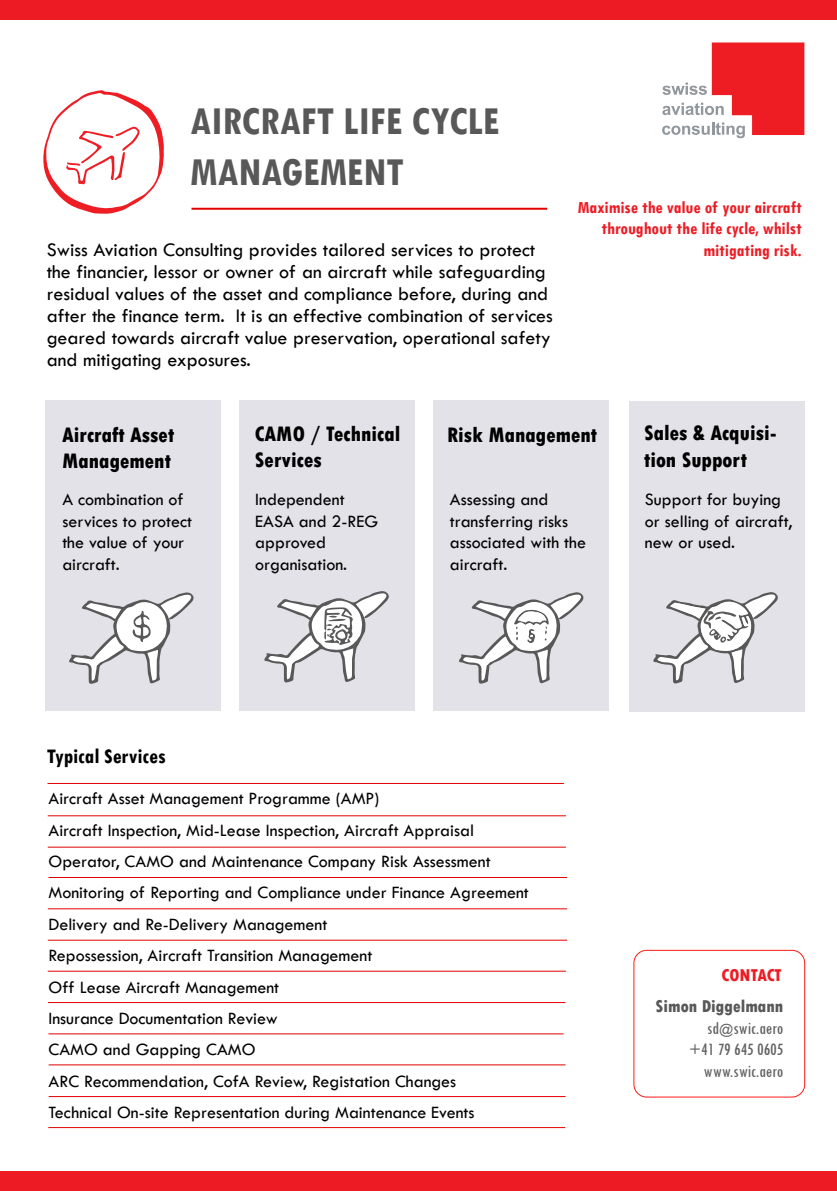
<style>
.page{position:relative;width:837px;height:1191px;background:#fff}
.page>*{position:absolute;margin:0;border:0;box-sizing:border-box;transform-origin:0 0}
.t1{font:700 condensed 42px/50.4px "Tw Cen";color:#585859}
.t2{font:800 condensed 22px/26.4px "Tw Cen";color:#000}
.t3{font:700 condensed 22px "Tw Cen";color:#000}
.t4{font:20px/22px "Tw Cen";color:#000}
.t5{font:18px/21.6px "Tw Cen";color:#000}
.t6{font:700 condensed 18px/21.6px "Tw Cen";color:#ed1c24;text-align:right}
.t7{font:condensed 18px/21.6px "Tw Cen";color:#626262;text-align:right}
.t8{font:800 condensed 18px "Tw Cen";color:#ed1c24}
.s1{font-weight:800;color:#585859}
.s2{font-size:14px}
</style>
<div class="page">
<div style="left:433px;top:401px;width:176px;height:310px;background:#e2e2e8"></div>
<div style="left:629px;top:401px;width:175px;height:310px;background:#e2e2e8"></div>
<div style="left:45px;top:401px;width:176px;height:310px;background:#e2e2e8"></div>
<div style="left:239px;top:401px;width:176px;height:310px;background:#e2e2e8"></div>
<svg style="left:653px;top:592px;width:125px;height:92px"></svg>
<svg style="left:264px;top:591px;width:125px;height:92px"></svg>
<svg style="left:459px;top:592px;width:125px;height:92px"></svg>
<svg style="left:69px;top:592px;width:125px;height:92px"></svg>
<hr style="left:191px;top:208px;width:356px;height:2px;background:#e10000">
<svg style="left:662px;top:42px;width:142px;height:96px"></svg>
<div style="left:0;top:1171px;width:836px;height:20px;background:#ed1c24"></div>
<div style="left:633px;top:950px;width:171px;height:147px;border:1px solid #fc1b15;border-radius:13px"></div>
<svg style="left:43px;top:90px;width:121px;height:124px"></svg>
<div style="left:0;top:0;width:836px;height:19px;background:#ed1c24"></div>
<hr style="left:48px;top:815px;width:517px;height:1px;background:#e10000">
<hr style="left:47px;top:783px;width:516px;height:1px;background:#e10000">
<hr style="left:48px;top:846px;width:517px;height:1px;background:#e10000">
<hr style="left:48px;top:877px;width:519px;height:1px;background:#e10000">
<hr style="left:48px;top:908px;width:519px;height:1px;background:#e10000">
<hr style="left:48px;top:939px;width:519px;height:1px;background:#e10000">
<hr style="left:48px;top:970px;width:517px;height:1px;background:#e10000">
<hr style="left:48px;top:1002px;width:517px;height:1px;background:#e10000">
<hr style="left:48px;top:1033px;width:515px;height:1px;background:#e10000">
<hr style="left:49px;top:1064px;width:516px;height:1px;background:#e10000">
<hr style="left:49px;top:1096px;width:516px;height:1px;background:#e10000">
<hr style="left:48px;top:1127px;width:517px;height:1px;background:#e10000">
<h1 class="t1" style="left:190px;top:95px;width:311px">AIRCRAFT LIFE CYCLE<br>MANAGEMENT</h1>
<p class="t4" style="left:47px;top:238px;width:507px">Swiss Aviation Consulting provides tailored services to protect the financier, lessor or owner of an aircraft while safeguarding residual values of the asset and compliance before, during and after the finance term. It is an effective combination of services geared towards aircraft value preservation, operational safety and mitigating exposures.</p>
<p class="t6" style="left:577px;top:196px;width:225px">Maximise the value of your aircraft throughout the life cycle, whilst mitigating risk.</p>
<p class="t2" style="left:62px;top:421px;width:114px">Aircraft Asset<br>Management</p>
<p class="t5" style="left:62px;top:488px;width:131px">A combination of services to protect the value of your aircraft.</p>
<p class="t2" style="left:255px;top:421px;width:147px">CAMO / Technical<br>Services</p>
<p class="t5" style="left:255px;top:488px;width:125px">Independent<br>EASA and 2-REG approved organisation.</p>
<p class="t2" style="left:447px;top:421px;width:152px">Risk Management</p>
<p class="t5" style="left:450px;top:488px;width:137px">Assessing and transferring risks associated with the aircraft.</p>
<p class="t2" style="left:643px;top:420px;width:134px">Sales &amp; Acquisi&shy;tion Support</p>
<p class="t5" style="left:644px;top:488px;width:149px">Support for buying or selling of aircraft, new or used.</p>
<p class="t3" style="left:47px;top:743px;width:120px">Typical Services</p>
<p class="t5" style="left:48px;top:782px;width:481px;line-height:31.4px">Aircraft Asset Management Programme (AMP)<br>Aircraft Inspection, Mid-Lease Inspection, Aircraft Appraisal Operator, CAMO and Maintenance Company Risk Assessment Monitoring of Reporting and Compliance under Finance Agreement Delivery and Re-Delivery Management<br>Repossession, Aircraft Transition Management<br>Off Lease Aircraft Management<br>Insurance Documentation Review<br>CAMO and Gapping CAMO<br>ARC Recommendation, CofA Review, Registation Changes<br>Technical On-site Representation during Maintenance Events</p>
<p class="t8" style="left:721px;top:964px;width:62px">CONTACT</p>
<p class="t7" style="left:655px;top:995px;width:129px"><span class="s1">Simon Diggelmann </span>sd<span class="s2">@</span>swic.aero<br>+41 79 645 0605 www.swic.aero</p>
</div>
